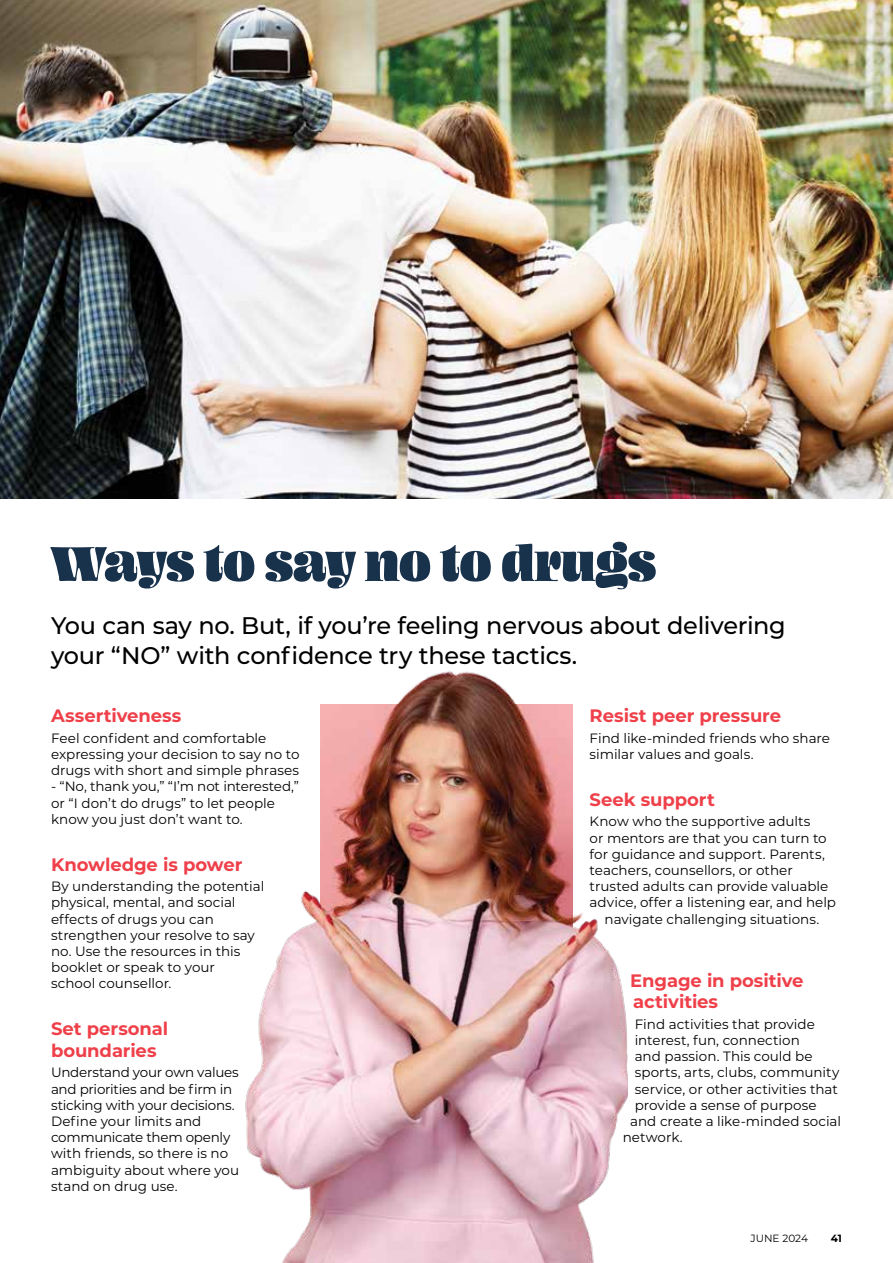
<style>
.page{position:relative;width:893px;height:1263px;background:#fff}
.page>*{position:absolute;margin:0;border:0;box-sizing:border-box;transform-origin:0 0}
.t1{font:54px "Ohno Blazeface 36 Point";letter-spacing:-.005em;color:#19324c}
.t2{font:500 24px/30px "Montserrat";letter-spacing:-.015em;color:#000}
.t3{font:700 18px/21.6px "Montserrat";letter-spacing:-.005em;color:#ef404a}
.t4{font:13.5px/16.2px "Montserrat";color:#000}
.t5{font:10.5px "Montserrat";color:#000}
.t6{font:700 10.5px "Montserrat";color:#000}
</style>
<div class="page">
<img style="left:0;top:0;width:893px;height:498px">
<img style="left:245px;top:671px;width:382px;height:592px">
<h1 class="t1" style="left:51px;top:531px;width:607px">Ways to say no to drugs</h1>
<h2 class="t2" style="left:51px;top:610px;width:736px">You can say no. But, if you’re feeling nervous about delivering your “NO” with confidence try these tactics.</h2>
<h3 class="t3" style="left:51px;top:704px;width:132px">Assertiveness</h3>
<p class="t4" style="left:51px;top:729px;width:250px">Feel confident and comfortable expressing your decision to say no to drugs with short and simple phrases</p>
<p class="t4" style="left:51px;top:778px;width:249px">- “No, thank you,” “I’m not interested,” or “I don’t do drugs” to let people know you just don’t want to.</p>
<h3 class="t3" style="left:51px;top:853px;width:193px">Knowledge is power</h3>
<p class="t4" style="left:51px;top:878px;width:215px">By understanding the potential physical, mental, and social effects of drugs you can strengthen your resolve to say no. Use the resources in this booklet or speak to your<br>school counsellor.</p>
<h3 class="t3" style="left:51px;top:1017px;width:119px">Set personal boundaries</h3>
<p class="t4" style="left:51px;top:1064px;width:190px">Understand your own values and priorities and be firm in sticking with your decisions.<br>Define your limits and communicate them openly with friends, so there is no ambiguity about where you stand on drug use.</p>
<h3 class="t3" style="left:590px;top:704px;width:193px">Resist peer pressure</h3>
<p class="t4" style="left:590px;top:729px;width:242px">Find like-minded friends who share similar values and goals.</p>
<h3 class="t3" style="left:590px;top:788px;width:127px">Seek support</h3>
<p class="t4" style="left:590px;top:813px;width:222px">Know who the supportive adults</p>
<p class="t4" style="left:590px;top:829px;width:239px">or mentors are that you can turn to</p>
<p class="t4" style="left:590px;top:845px;width:237px">for guidance and support. Parents,</p>
<p class="t4" style="left:590px;top:862px;width:205px">teachers, counsellors, or other</p>
<p class="t4" style="left:590px;top:878px;width:240px">trusted adults can provide valuable</p>
<p class="t4" style="left:590px;top:894px;width:248px">advice, offer a listening ear, and help</p>
<p class="t4" style="left:605px;top:910px;width:216px">navigate challenging situations.</p>
<h3 class="t3" style="left:630px;top:968px;width:175px">Engage in positive activities</h3>
<p class="t4" style="left:635px;top:1015px;width:182px">Find activities that provide</p>
<p class="t4" style="left:635px;top:1031px;width:167px">interest, fun, connection</p>
<p class="t4" style="left:635px;top:1048px;width:180px">and passion. This could be</p>
<p class="t4" style="left:635px;top:1064px;width:206px">sports, arts, clubs, community</p>
<p class="t4" style="left:635px;top:1080px;width:205px">service, or other activities that</p>
<p class="t4" style="left:635px;top:1096px;width:183px">provide a sense of purpose</p>
<p class="t4" style="left:630px;top:1112px;width:212px">and create a like-minded social</p>
<p class="t4" style="left:623px;top:1129px;width:62px">network.</p>
<p class="t5" style="left:750px;top:1231px;width:59px">JUNE 2024</p>
<p class="t6" style="left:831px;top:1230px;width:13px">41</p>
</div>
